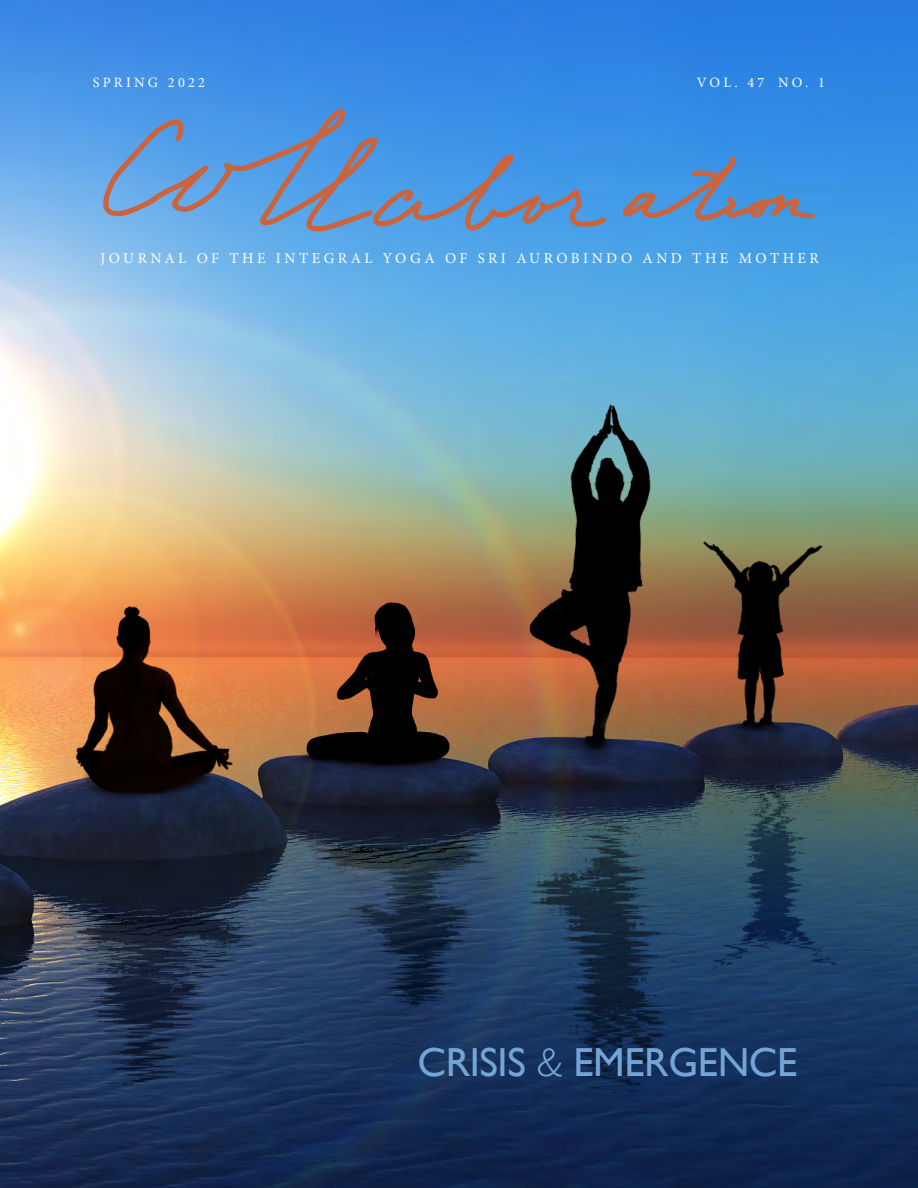
<style>
.page{position:relative;width:918px;height:1188px;background:#fff}
.page>*{position:absolute;margin:0;border:0;box-sizing:border-box;transform-origin:0 0}
.t1{font:40.5px "Gill Sans";letter-spacing:-.01em;color:#74a5d6}
.t2{font:15px "Minion Pro";letter-spacing:.23em;color:#fff}
.t3{font:14.25px "Minion Pro";letter-spacing:.225em;color:#fff}
.s1{font-weight:300;font-style:italic}
</style>
<div class="page">
<img style="left:0;top:0;width:918px;height:1188px">
<svg style="left:96px;top:104px;width:510px;height:131px;background:#5a96d5"></svg>
<svg style="left:614px;top:105px;width:204px;height:122px;background:#478ed5"></svg>
<p class="t3" style="left:93px;top:76px;width:114px">SPRING 2022</p>
<p class="t3" style="left:697px;top:76px;width:130px">VOL. 47 NO. 1</p>
<p class="t2" style="left:100px;top:252px;width:720px">JOURNAL OF THE INTEGRAL YOGA OF SRI AUROBINDO AND THE MOTHER</p>
<h1 class="t1" style="left:417px;top:1048px;width:382px">CRISIS <span class="s1">&amp;</span> EMERGENCE</h1>
</div>
